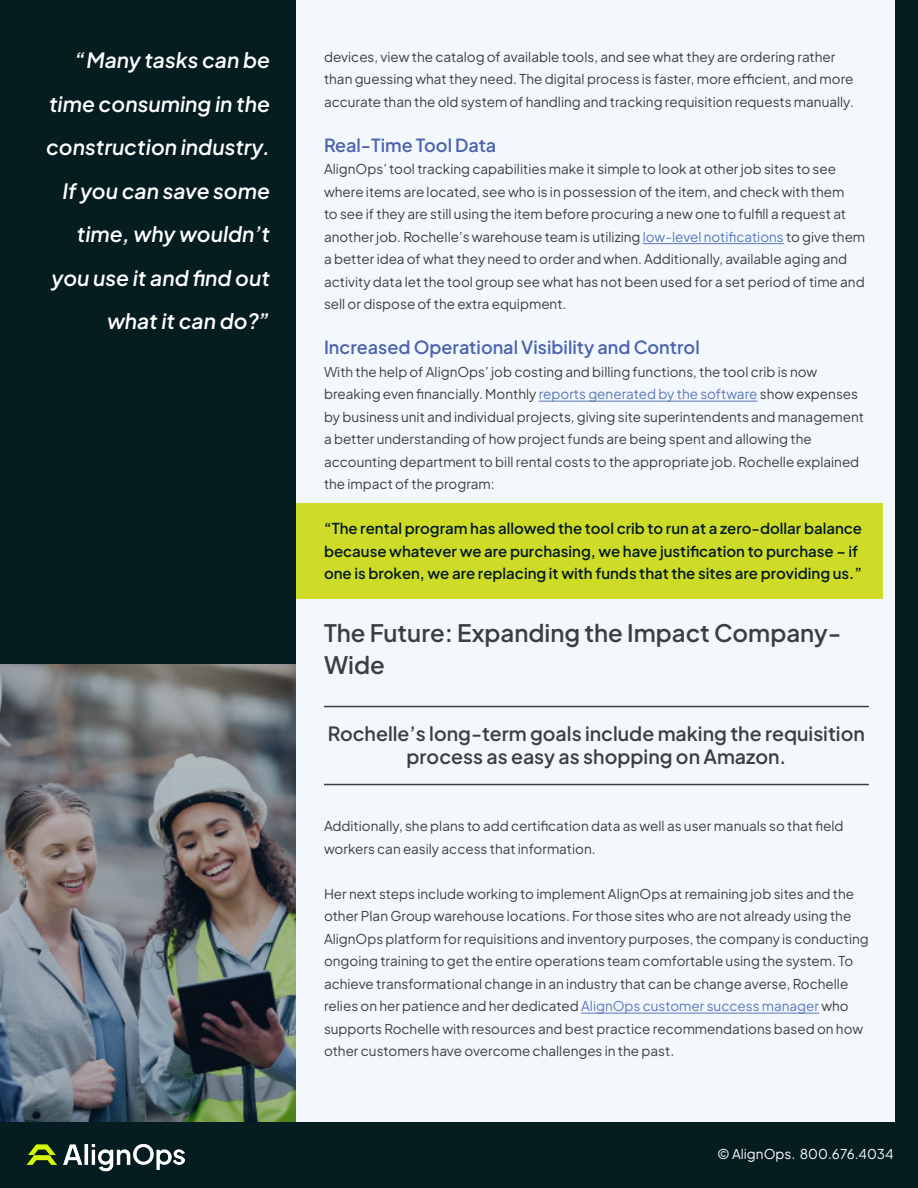
<style>
.page{position:relative;width:918px;height:1188px;background:#fff}
.page>*{position:absolute;margin:0;border:0;box-sizing:border-box;transform-origin:0 0}
.headline{font:600 24px/31.5px "Plus Jakarta Sans";color:#3e3e3f}
.body_paragraph{font:italic 600 21px/43.5px "Plus Jakarta Sans";color:#fff;text-align:right}
.Paragraph_Style_1{font:600 19.5px/22.5px "Plus Jakarta Sans";color:#3e3e3f;text-align:center}
.Subhead{font:600 18px "Plus Jakarta Sans";color:#4d63ae}
.Bold_paragraph{font:600 15px/22.5px "Plus Jakarta Sans";color:#051c21}
.Subhead-2{font:13.5px/22.5px "Plus Jakarta Sans";color:#3e3e3f}
.body_paragraph-2{font:13.5px/22.5px "Plus Jakarta Sans";color:#3e3e3f}
.t1{font:13.5px "Plus Jakarta Sans";color:#fff}
.s1{color:#5c78bb}
</style>
<div class="page">
<div style="left:0;top:0;width:918px;height:1124px;background:#051c21"></div>
<div style="left:0;top:1121px;width:918px;height:67px;background:#051c21"></div>
<img style="left:27px;top:1143px;width:158px;height:29px">
<img style="left:0;top:664px;width:296px;height:457px">
<div style="left:296px;top:0;width:598px;height:1121px;background:#f3f8fc"></div>
<div style="left:296px;top:503px;width:586px;height:95px;background:#cfdc27"></div>
<hr style="left:643px;top:243px;width:141px;height:1px;background:#5c78bb">
<hr style="left:539px;top:401px;width:219px;height:1px;background:#5c78bb">
<hr style="left:324px;top:706px;width:545px;height:1px;background:#3e3e3f">
<hr style="left:324px;top:784px;width:545px;height:1px;background:#3e3e3f">
<hr style="left:581px;top:1013px;width:238px;height:1px;background:#5c78bb">
<p class="body_paragraph" style="left:46px;top:36px;width:225px">“Many tasks can be time consuming in the construction industry.<br>If you can save some time, why wouldn’t you use it and find out what it can do?”</p>
<p class="Subhead-2" style="left:324px;top:44px;width:531px">devices, view the catalog of available tools, and see what they are ordering rather than guessing what they need. The digital process is faster, more efficient, and more accurate than the old system of handling and tracking requisition requests manually.</p>
<p class="Subhead" style="left:324px;top:129px;width:174px">Real-Time Tool Data</p>
<p class="Subhead-2" style="left:324px;top:156px;width:543px">AlignOps’ tool tracking capabilities make it simple to look at other job sites to see where items are located, see who is in possession of the item, and check with them<br>to see if they are still using the item before procuring a new one to fulfill a request at another job. Rochelle’s warehouse team is utilizing <span class="s1">low-level notifications</span> to give them a better idea of what they need to order and when. Additionally, available aging and activity data let the tool group see what has not been used for a set period of time and sell or dispose of the extra equipment.</p>
<p class="Subhead" style="left:324px;top:332px;width:377px">Increased Operational Visibility and Control</p>
<p class="Subhead-2" style="left:324px;top:359px;width:542px">With the help of AlignOps’ job costing and billing functions, the tool crib is now breaking even financially. Monthly <span class="s1">reports generated by the software</span> show expenses by business unit and individual projects, giving site superintendents and management a better understanding of how project funds are being spent and allowing the accounting department to bill rental costs to the appropriate job. Rochelle explained the impact of the program:</p>
<p class="Bold_paragraph" style="left:324px;top:515px;width:540px">“The rental program has allowed the tool crib to run at a zero-dollar balance because whatever we are purchasing, we have justification to purchase – if one is broken, we are replacing it with funds that the sites are providing us.”</p>
<p class="headline" style="left:324px;top:614px;width:519px">The Future: Expanding the Impact Company-<br>Wide</p>
<p class="Paragraph_Style_1" style="left:328px;top:720px;width:539px">Rochelle’s long-term goals include making the requisition process as easy as shopping on Amazon.</p>
<p class="body_paragraph-2" style="left:324px;top:813px;width:521px">Additionally, she plans to add certification data as well as user manuals so that field workers can easily access that information.</p>
<p class="body_paragraph-2" style="left:324px;top:881px;width:546px">Her next steps include working to implement AlignOps at remaining job sites and the other Plan Group warehouse locations. For those sites who are not already using the AlignOps platform for requisitions and inventory purposes, the company is conducting ongoing training to get the entire operations team comfortable using the system. To achieve transformational change in an industry that can be change averse, Rochelle relies on her patience and her dedicated <span class="s1">AlignOps customer success manager</span> who supports Rochelle with resources and best practice recommendations based on how other customers have overcome challenges in the past.</p>
<p class="t1" style="left:718px;top:1142px;width:178px">© AlignOps. 800.676.4034</p>
</div>
